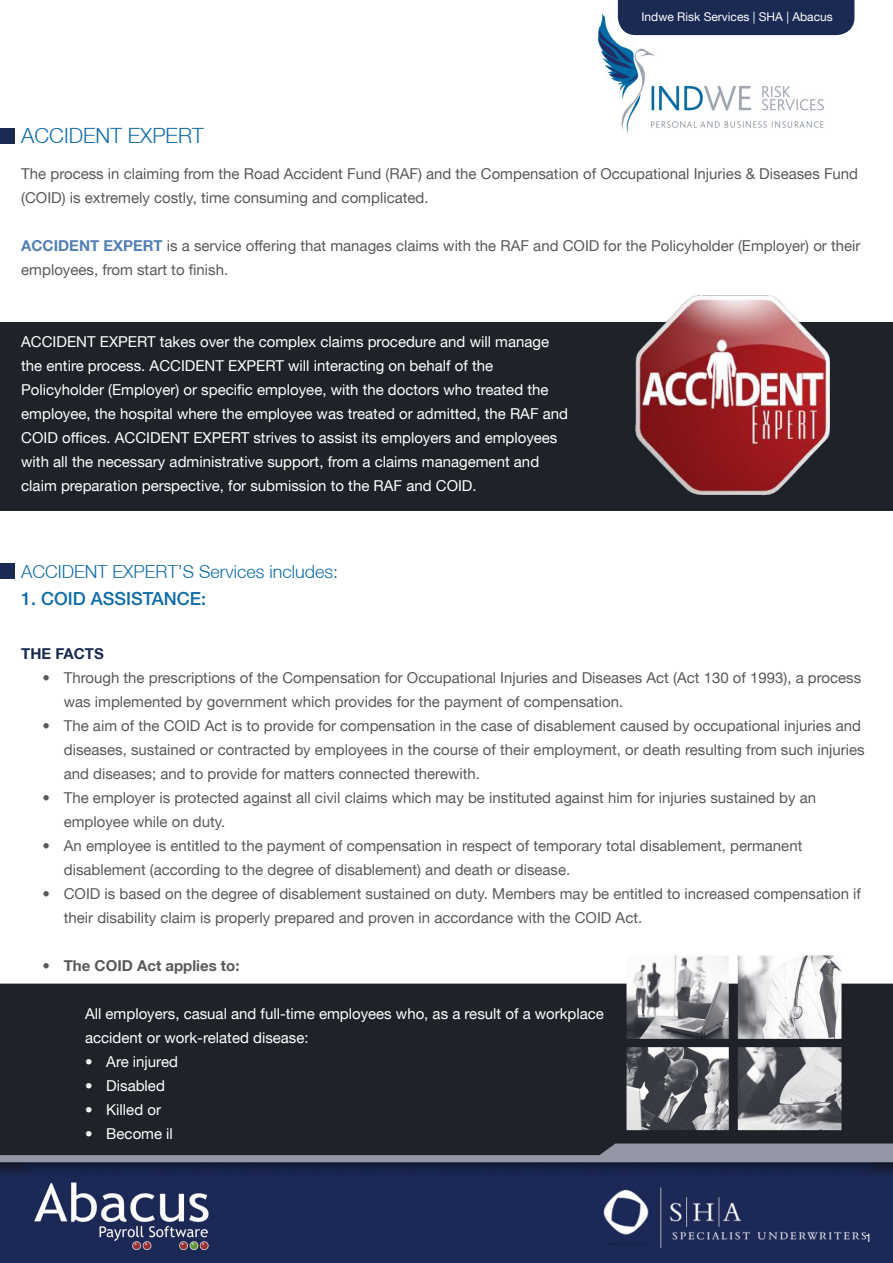
<style>
.page{position:relative;width:893px;height:1263px;background:#fff}
.page>*{position:absolute;margin:0;border:0;box-sizing:border-box;transform-origin:0 0}
.t1{font:300 21px "Helvetica Neue LT";color:#0f6ca7}
.t2{font:300 18px "Helvetica Neue LT";color:#0f6ca7}
.t3{font:500 18px "Helvetica Neue LT";color:#0f6ca7}
.t4{font:15px/24px "Helvetica Neue LT";color:#58595b}
.t5{font:15px/24px "Helvetica Neue LT";color:#fff}
.t6{font:700 15px "Helvetica Neue LT";color:#58595b}
.t7{font:700 15px "Helvetica Neue LT";color:#1a2a53}
.t8{font:12px "Helvetica Neue LT";color:#fff}
.s1{font-weight:700;color:#5180b4}
.s2{font-weight:400}
</style>
<div class="page">
<img style="left:0;top:955px;width:893px;height:308px">
<img style="left:597px;top:8px;width:240px;height:126px">
<div style="left:0;top:322px;width:893px;height:188px;background:#1e2229"></div>
<div style="left:618px;top:0;width:236px;height:35px;background:#1a2a53"></div>
<img style="left:635px;top:295px;width:195px;height:201px">
<div style="left:0;top:563px;width:14px;height:15px;background:#1a2a53"></div>
<div style="left:0;top:128px;width:14px;height:16px;background:#1a2a53"></div>
<p class="t8" style="left:641px;top:10px;width:193px">Indwe Risk Services | SHA | Abacus</p>
<p class="t1" style="left:21px;top:122px;width:184px">ACCIDENT EXPERT</p>
<p class="t4" style="left:21px;top:161px;width:838px">The process in claiming from the Road Accident Fund (RAF) and the Compensation of Occupational Injuries &amp; Diseases Fund (COID) is extremely costly, time consuming and complicated.</p>
<p class="t4" style="left:21px;top:233px;width:841px"><span class="s1">ACCIDENT EXPERT</span> is a service offering that manages claims with the RAF and COID for the Policyholder (Employer) or their employees, from start to finish.</p>
<p class="t5" style="left:21px;top:329px;width:548px">ACCIDENT EXPERT takes over the complex claims procedure and will manage the entire process. ACCIDENT EXPERT will interacting on behalf of the Policyholder (Employer) or specific employee, with the doctors who treated the employee, the hospital where the employee was treated or admitted, the RAF and COID offices. ACCIDENT EXPERT strives to assist its employers and employees with all the necessary administrative support, from a claims management and claim preparation perspective, for submission to the RAF and COID.</p>
<p class="t2" style="left:21px;top:561px;width:318px">ACCIDENT EXPERT’S Services includes:</p>
<p class="t3" style="left:21px;top:588px;width:187px">1. COID ASSISTANCE:</p>
<p class="t7" style="left:21px;top:645px;width:84px">THE FACTS</p>
<p class="t4" style="left:64px;top:666px;width:799px;text-indent:-21px">• Through the prescriptions of the Compensation for Occupational Injuries and Diseases Act (Act 130 of 1993), a process was implemented by government which provides for the payment of compensation.</p>
<p class="t4" style="left:64px;top:714px;width:802px;text-indent:-21px">• The aim of the COID Act is to provide for compensation in the case of disablement caused by occupational injuries and diseases, sustained or contracted by employees in the course of their employment, or death resulting from such injuries and diseases; and to provide for matters connected therewith.</p>
<p class="t4" style="left:64px;top:786px;width:754px;text-indent:-21px">• The employer is protected against all civil claims which may be instituted against him for injuries sustained by an employee while on duty.</p>
<p class="t4" style="left:64px;top:834px;width:740px;text-indent:-21px">• An employee is entitled to the payment of compensation in respect of temporary total disablement, permanent disablement (according to the degree of disablement) and death or disease.</p>
<p class="t4" style="left:64px;top:882px;width:799px;text-indent:-21px">• COID is based on the degree of disablement sustained on duty. Members may be entitled to increased compensation if their disability claim is properly prepared and proven in accordance with the COID Act.</p>
<p class="t6" style="left:43px;top:957px;width:199px"><span class="s2">•</span> The COID Act applies to:</p>
<p class="t5" style="left:85px;top:1002px;width:520px">All employers, casual and full-time employees who, as a result of a workplace</p>
<p class="t5" style="left:85px;top:1026px;width:225px">accident or work-related disease:</p>
<p class="t5" style="left:85px;top:1050px;width:94px">• Are injured</p>
<p class="t5" style="left:85px;top:1074px;width:81px">• Disabled</p>
<p class="t5" style="left:85px;top:1098px;width:77px">• Killed or</p>
<p class="t5" style="left:85px;top:1122px;width:89px">• Become il</p>
<p class="t8" style="left:865px;top:1230px;width:8px">1</p>
</div>
